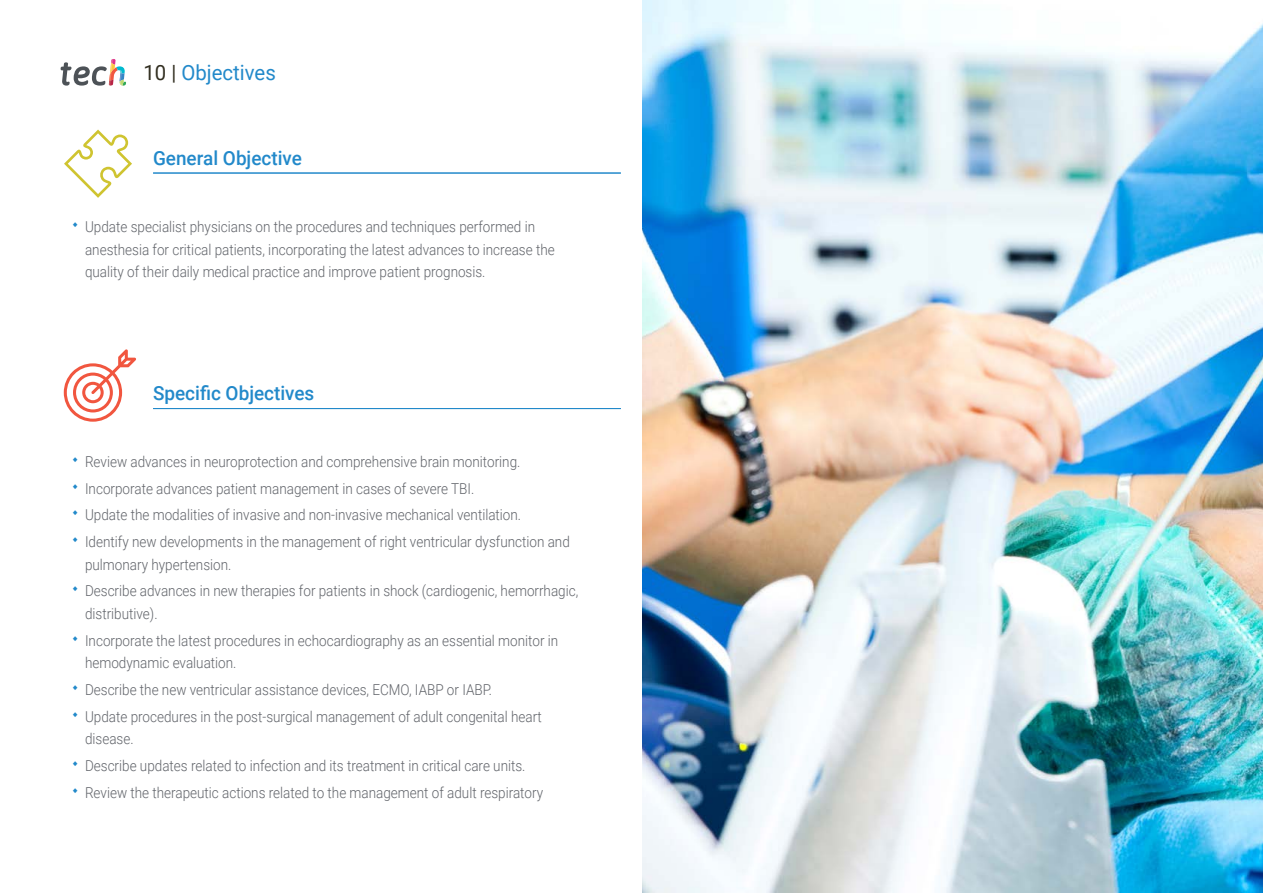
<style>
.page{position:relative;width:1263px;height:893px;background:#fff}
.page>*{position:absolute;margin:0;border:0;box-sizing:border-box;transform-origin:0 0}
.t1{font:21px "Roboto";color:#2289ca}
.t2{font:500 19.5px "Roboto";color:#2289ca}
.t3{font:300 15px/26.7px "Roboto";color:#61646a;scale:.9 1}
.s1{color:#312e20}
</style>
<div class="page">
<img style="left:642px;top:0;width:621px;height:893px">
<svg style="left:64px;top:349px;width:72px;height:73px"></svg>
<hr style="left:153px;top:173px;width:468px;height:1px;background:#2289ca">
<hr style="left:153px;top:408px;width:468px;height:1px;background:#2289ca">
<svg style="left:64px;top:130px;width:68px;height:68px"></svg>
<svg style="left:61px;top:59px;width:65px;height:27px"></svg>
<h1 class="t1" style="left:144px;top:57px;width:134px"><span class="s1">10 |</span> Objectives</h1>
<h2 class="t2" style="left:153px;top:144px;width:150px">General Objective</h2>
<p class="t3" style="left:85px;top:215px;width:523px;line-height:22.5px">Update specialist physicians on the procedures and techniques performed in anesthesia for critical patients, incorporating the latest advances to increase the quality of their daily medical practice and improve patient prognosis.</p>
<h2 class="t2" style="left:153px;top:380px;width:163px">Specific Objectives</h2>
<p class="t3" style="left:85px;top:448px;width:540px">Review advances in neuroprotection and comprehensive brain monitoring.<br>Incorporate advances patient management in cases of severe TBI.<br>Update the modalities of invasive and non-invasive mechanical ventilation.<br>Identify new developments in the management of right ventricular dysfunction and</p>
<p class="t3" style="left:85px;top:550px;width:550px">pulmonary hypertension.<br>Describe advances in new therapies for patients in shock (cardiogenic, hemorrhagic,</p>
<p class="t3" style="left:85px;top:600px;width:527px">distributive).<br>Incorporate the latest procedures in echocardiography as an essential monitor in</p>
<p class="t3" style="left:85px;top:649px;width:509px">hemodynamic evaluation.<br>Describe the new ventricular assistance devices, ECMO, IABP or IABP.<br>Update procedures in the post-surgical management of adult congenital heart</p>
<p class="t3" style="left:85px;top:725px;width:510px">disease.<br>Describe updates related to infection and its treatment in critical care units.<br>Review the therapeutic actions related to the management of adult respiratory</p>
</div>
